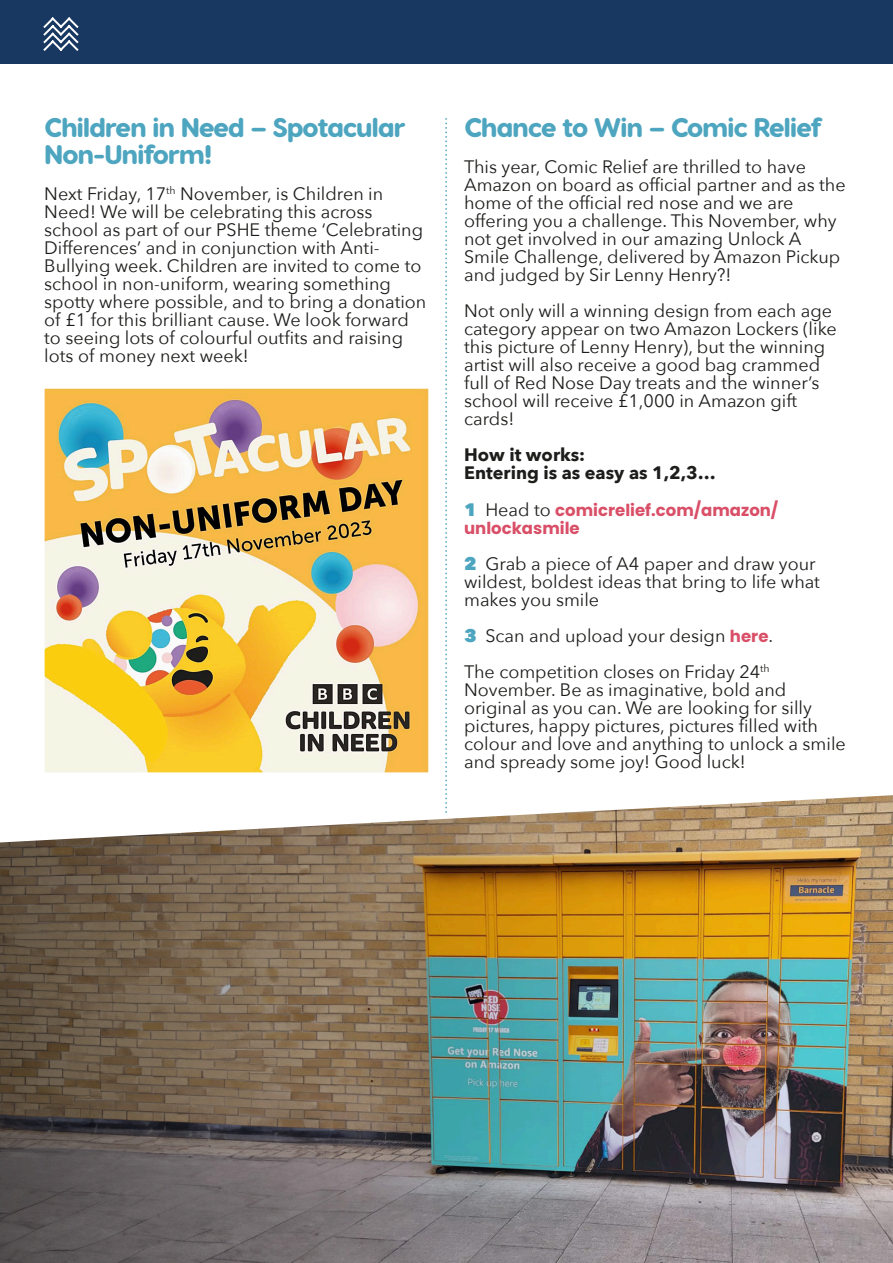
<style>
.page{position:relative;width:893px;height:1263px;background:#fff}
.page>*{position:absolute;margin:0;border:0;box-sizing:border-box;transform-origin:0 0}
.t1{font:800 27px/27px "Visby Round CF";letter-spacing:-.05em;color:#4da5bf}
.t2{font:18px/18px "Avenir Next";color:#1d1d1b}
.t3{font:700 18px/18px "Avenir Next";color:#1d1d1b}
.t4{font:700 16.5px/18.1px "Poppins";color:#d94f67}
.s1{font-family:"Avenir Next";font-weight:800;font-size:18px;color:#4da5bf}
.s2{font-family:"Avenir Next";font-weight:400;font-size:18px;color:#1d1d1b}
.s3{font-weight:800;color:#4da5bf}
.s4{font-family:"Poppins";font-weight:700;font-size:16.5px;color:#d94f67}
</style>
<div class="page">
<div style="left:0;top:0;width:893px;height:64px;background:#183761"></div>
<svg style="left:43px;top:17px;width:36px;height:34px"></svg>
<img style="left:0;top:856px;width:893px;height:407px">
<svg style="left:0;top:716px;width:893px;height:140px"></svg>
<svg style="left:445px;top:118px;width:2px;height:697px"></svg>
<img style="left:44px;top:388px;width:384px;height:384px">
<h1 class="t1" style="left:44px;top:116px;width:363px">Children in Need – Spotacular<br>Non-Uniform!</h1>
<p class="t2" style="left:44px;top:186px;width:384px">Next Friday, 17<sup>th</sup> November, is Children in Need! We will be celebrating this across school as part of our PSHE theme ‘Celebrating Differences’ and in conjunction with Anti-Bullying week. Children are invited to come to school in non-uniform, wearing something spotty where possible, and to bring a donation of £1 for this brilliant cause. We look forward to seeing lots of colourful outfits and raising lots of money next week!</p>
<h1 class="t1" style="left:464px;top:116px;width:360px">Chance to Win – Comic Relief</h1>
<p class="t2" style="left:464px;top:159px;width:383px">This year, Comic Relief are thrilled to have Amazon on board as official partner and as the home of the official red nose and we are offering you a challenge. This November, why not get involved in our amazing Unlock A Smile Challenge, delivered by Amazon Pickup and judged by Sir Lenny Henry?!</p>
<p class="t2" style="left:464px;top:303px;width:374px">Not only will a winning design from each age category appear on two Amazon Lockers (like this picture of Lenny Henry), but the winning artist will also receive a good bag crammed full of Red Nose Day treats and the winner’s school will receive £1,000 in Amazon gift cards!</p>
<p class="t3" style="left:464px;top:447px;width:253px">How it works:<br>Entering is as easy as 1,2,3…</p>
<p class="t4" style="left:464px;top:501px;width:316px"><span class="s1">1</span> <span class="s2">Head to</span> comicrelief.com/amazon/ unlockasmile</p>
<p class="t2" style="left:464px;top:555px;width:357px"><span class="s3">2</span> Grab a piece of A4 paper and draw your wildest, boldest ideas that bring to life what makes you smile</p>
<p class="t2" style="left:464px;top:618px;width:311px;line-height:36px"><span class="s3">3</span> Scan and upload your design <span class="s4">here</span>.<br>The competition closes on Friday 24<sup>th</sup></p>
<p class="t2" style="left:464px;top:681px;width:383px">November. Be as imaginative, bold and original as you can. We are looking for silly pictures, happy pictures, pictures filled with colour and love and anything to unlock a smile and spready some joy! Good luck!</p>
</div>
